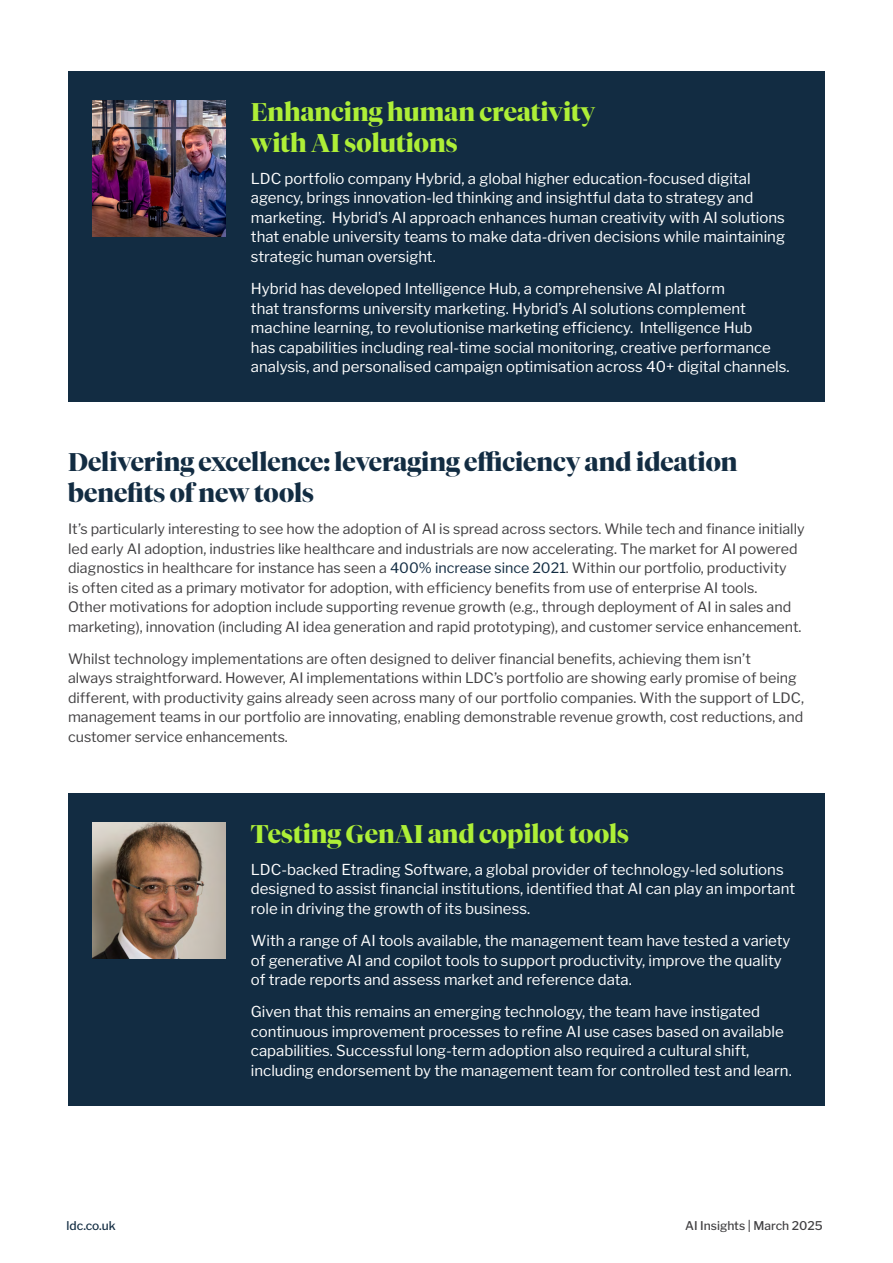
<style>
.page{position:relative;width:893px;height:1263px;background:#fff}
.page>*{position:absolute;margin:0;border:0;box-sizing:border-box;transform-origin:0 0}
.t1{font:700 25.5px/30.6px "Tiempos Fine";color:#122c42}
.t2{font:700 25.5px/30.6px "Tiempos Fine";color:#aeef37}
.t3{font:100 15px/19.5px "Libre Franklin";color:#fff}
.t4{font:100 14.25px/19.5px "Libre Franklin";color:#414042}
.t5{font:100 12px "Libre Franklin";color:#414042}
.t6{font:100 12px "Libre Franklin";color:#122c42}
.s1{color:#122c42}
</style>
<div class="page">
<div style="left:68px;top:71px;width:757px;height:331px;background:#122c42"></div>
<div style="left:68px;top:793px;width:757px;height:313px;background:#122c42"></div>
<img style="left:92px;top:822px;width:134px;height:136px">
<img style="left:92px;top:101px;width:134px;height:136px">
<h1 class="t2" style="left:251px;top:97px;width:346px">Enhancing human creativity with AI solutions</h1>
<p class="t3" style="left:251px;top:167px;width:536px">LDC portfolio company Hybrid, a global higher education-focused digital agency, brings innovation-led thinking and insightful data to strategy and marketing. Hybrid’s AI approach enhances human creativity with AI solutions that enable university teams to make data-driven decisions while maintaining strategic human oversight.</p>
<p class="t3" style="left:251px;top:278px;width:540px">Hybrid has developed Intelligence Hub, a comprehensive AI platform<br>that transforms university marketing. Hybrid’s AI solutions complement machine learning, to revolutionise marketing efficiency. Intelligence Hub<br>has capabilities including real-time social monitoring, creative performance analysis, and personalised campaign optimisation across 40+ digital channels.</p>
<h1 class="t1" style="left:68px;top:447px;width:671px">Delivering excellence: leveraging efficiency and ideation benefits of new tools</h1>
<p class="t4" style="left:68px;top:518px;width:738px">It’s particularly interesting to see how the adoption of AI is spread across sectors. While tech and finance initially led early AI adoption, industries like healthcare and industrials are now accelerating. The market for AI powered diagnostics in healthcare for instance has seen a <span class="s1">400% increase since 2021</span>. Within our portfolio, productivity<br>is often cited as a primary motivator for adoption, with efficiency benefits from use of enterprise AI tools.<br>Other motivations for adoption include supporting revenue growth (e.g., through deployment of AI in sales and marketing), innovation (including AI idea generation and rapid prototyping), and customer service enhancement.</p>
<p class="t4" style="left:68px;top:647px;width:737px">Whilst technology implementations are often designed to deliver financial benefits, achieving them isn’t<br>always straightforward. However, AI implementations within LDC’s portfolio are showing early promise of being different, with productivity gains already seen across many of our portfolio companies. With the support of LDC, management teams in our portfolio are innovating, enabling demonstrable revenue growth, cost reductions, and customer service enhancements.</p>
<h1 class="t2" style="left:251px;top:818px;width:380px">Testing GenAI and copilot tools</h1>
<p class="t3" style="left:251px;top:858px;width:546px">LDC-backed Etrading Software, a global provider of technology-led solutions designed to assist financial institutions, identified that AI can play an important role in driving the growth of its business.</p>
<p class="t3" style="left:251px;top:929px;width:541px">With a range of AI tools available, the management team have tested a variety of generative AI and copilot tools to support productivity, improve the quality of trade reports and assess market and reference data.</p>
<p class="t3" style="left:251px;top:1001px;width:542px">Given that this remains an emerging technology, the team have instigated continuous improvement processes to refine AI use cases based on available capabilities. Successful long-term adoption also required a cultural shift, including endorsement by the management team for controlled test and learn.</p>
<p class="t6" style="left:67px;top:1216px;width:51px">ldc.co.uk</p>
<p class="t5" style="left:685px;top:1216px;width:139px">AI Insights | March 2025</p>
</div>
